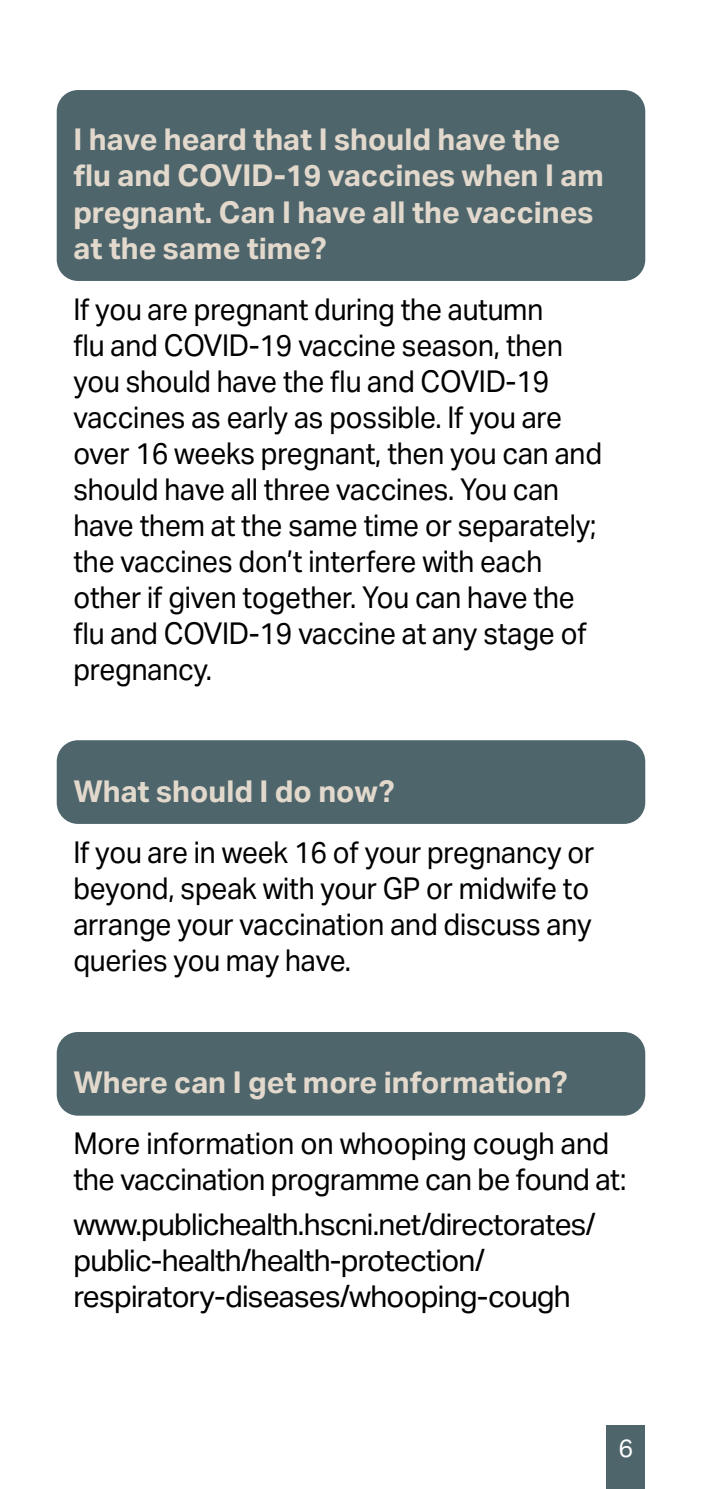
<style>
.page{position:relative;width:702px;height:1489px;background:#fff}
.page>*{position:absolute;margin:0;border:0;box-sizing:border-box;transform-origin:0 0}
.t1{font:30px/36px "Aktiv Grotesk";letter-spacing:-.01em;color:#000;scale:.94 1}
.t2{font:700 30px/36px "Aktiv Grotesk";color:#e2d8cc}
.t3{font:30px/36px "Aktiv Grotesk";letter-spacing:-.03em;color:#000}
.t4{font:30px/36px "Aktiv Grotesk";letter-spacing:-.01em;color:#000;scale:.96 1}
.t5{font:25px "Aktiv Grotesk";color:#fff}
</style>
<div class="page">
<div style="left:57px;top:740px;width:588px;height:83px;background:#4d656b;border-radius:21px"></div>
<div style="left:57px;top:1031px;width:588px;height:84px;background:#4d656b;border-radius:21px"></div>
<div style="left:57px;top:90px;width:588px;height:191px;background:#4d656b;border-radius:21px"></div>
<div style="left:606px;top:1424px;width:39px;height:64px;background:#4d656b"></div>
<p class="t2" style="left:73px;top:122px;width:532px">I have heard that I should have the flu and COVID-19 vaccines when I am pregnant. Can I have all the vaccines at the same time?</p>
<p class="t1" style="left:73px;top:291px;width:564px">If you are pregnant during the autumn<br>flu and COVID-19 vaccine season, then you should have the flu and COVID-19 vaccines as early as possible. If you are over 16 weeks pregnant, then you can and should have all three vaccines. You can have them at the same time or separately; the vaccines don’t interfere with each other if given together. You can have the flu and COVID-19 vaccine at any stage of pregnancy.</p>
<p class="t2" style="left:73px;top:773px;width:322px">What should I do now?</p>
<p class="t1" style="left:73px;top:834px;width:556px">If you are in week 16 of your pregnancy or beyond, speak with your GP or midwife to arrange your vaccination and discuss any queries you may have.</p>
<p class="t2" style="left:73px;top:1064px;width:496px">Where can I get more information?</p>
<p class="t4" style="left:73px;top:1125px;width:577px">More information on whooping cough and the vaccination programme can be found at:</p>
<p class="t3" style="left:73px;top:1206px;width:524px">www.publichealth.hscni.net/directorates/ public-health/health-protection/ respiratory-diseases/whooping-cough</p>
<p class="t5" style="left:618px;top:1433px;width:16px">6</p>
</div>
